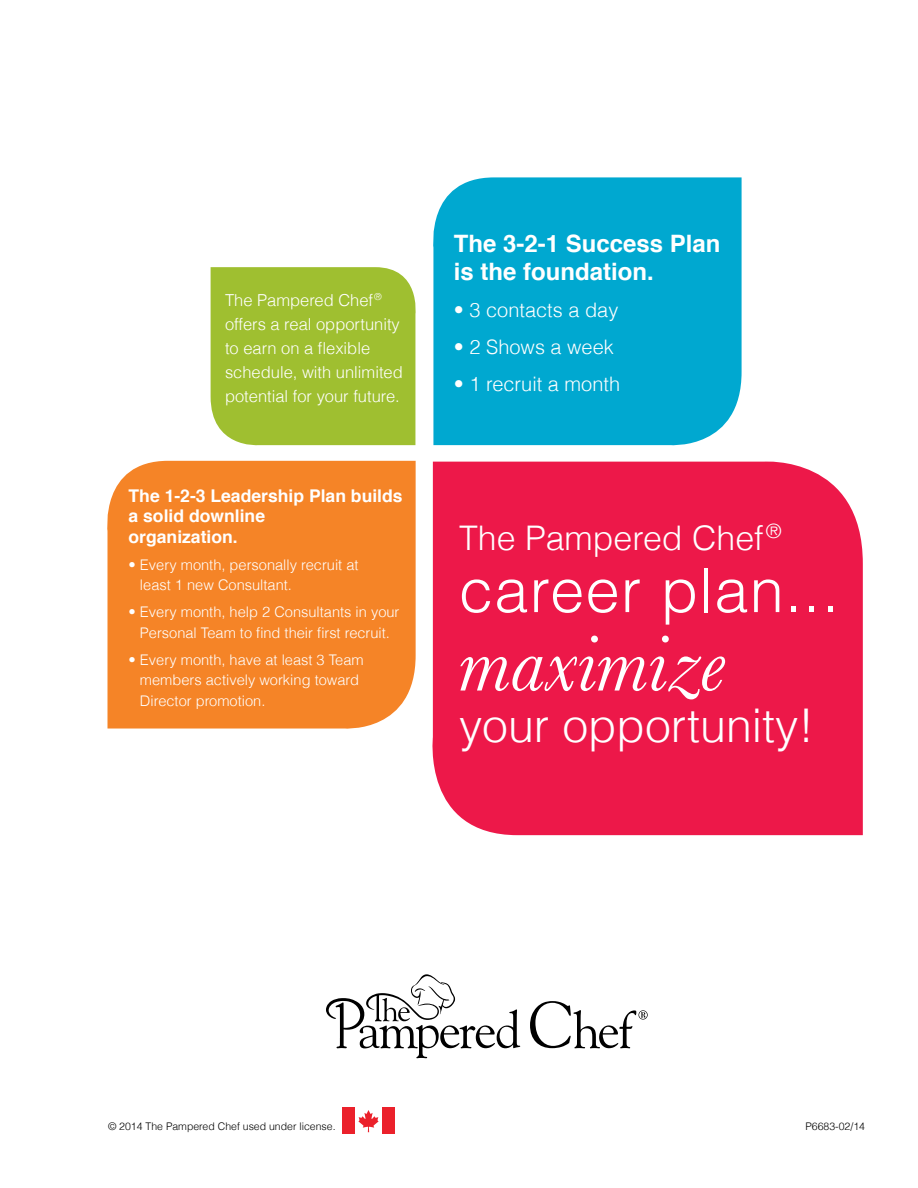
<style>
.page{position:relative;width:918px;height:1188px;background:#fff}
.page>*{position:absolute;margin:0;border:0;box-sizing:border-box;transform-origin:0 0}
.t1{font:italic 81px "Baskerville";color:#fff}
.t2{font:300 61.35px "Helvetica";letter-spacing:.02em;color:#fff}
.t3{font:300 46.5px "Helvetica";color:#fff}
.t4{font:300 33.9px "Helvetica";color:#fff}
.t5{font:700 24px/28px "Helvetica";color:#fff}
.t6{font:300 19.95px "Helvetica";color:#fff}
.t7{font:700 17.55px/20.4px "Helvetica";color:#fff}
.t8{font:300 16.5px/24px "Helvetica";color:#fff}
.t9{font:300 14.7px/20.4px "Helvetica";color:#fff}
.t10{font:300 10.5px "Helvetica";color:#000}
</style>
<div class="page">
<div style="left:433px;top:177px;width:309px;height:269px;background:#00a8d0"></div>
<div style="left:211px;top:267px;width:205px;height:179px;background:#9fbf30"></div>
<div style="left:107px;top:461px;width:309px;height:268px;background:#f58427"></div>
<div style="left:432px;top:461px;width:431px;height:374px;background:#ed1849"></div>
<div style="left:342px;top:1107px;width:13px;height:27px;background:#eb212b"></div>
<div style="left:382px;top:1107px;width:13px;height:27px;background:#eb212b"></div>
<svg style="left:358px;top:1110px;width:21px;height:22px"></svg>
<svg style="left:326px;top:974px;width:194px;height:84px"></svg>
<svg style="left:530px;top:1001px;width:118px;height:47px"></svg>
<p class="t8" style="left:225px;top:287px;width:179px">The Pampered Chef<sup>® </sup>offers a real opportunity to earn on a flexible schedule, with unlimited potential for your future.</p>
<p class="t7" style="left:129px;top:486px;width:276px">The 1-2-3 Leadership Plan builds a solid downline<br>organization.</p>
<p class="t9" style="left:140px;top:554px;width:220px;text-indent:-11px">• Every month, personally recruit at least 1 new Consultant.</p>
<p class="t9" style="left:129px;top:601px;width:272px;text-align:center">• Every month, help 2 Consultants in your<br>Personal Team to find their first recruit.</p>
<p class="t9" style="left:140px;top:649px;width:225px;text-indent:-11px">• Every month, have at least 3 Team members actively working toward<br>Director promotion.</p>
<h3 class="t5" style="left:454px;top:230px;width:268px">The 3-2-1 Success Plan is the foundation.</h3>
<h3 class="t6" style="left:454px;top:294px;width:166px">• 3 contacts a day</h3>
<h3 class="t6" style="left:454px;top:331px;width:161px">• 2 Shows a week</h3>
<h3 class="t6" style="left:454px;top:368px;width:168px">• 1 recruit a month</h3>
<h3 class="t4" style="left:459px;top:510px;width:324px">The Pampered Chef<sup>®</sup></h3>
<h2 class="t2" style="left:459px;top:541px;width:381px">career plan...</h2>
<h1 class="t1" style="left:459px;top:616px;width:267px">maximize</h1>
<h3 class="t3" style="left:459px;top:689px;width:356px">your opportunity!</h3>
<p class="t10" style="left:108px;top:1118px;width:229px">© 2014 The Pampered Chef used under license.</p>
<p class="t10" style="left:806px;top:1118px;width:61px">P6683-02/14</p>
</div>
